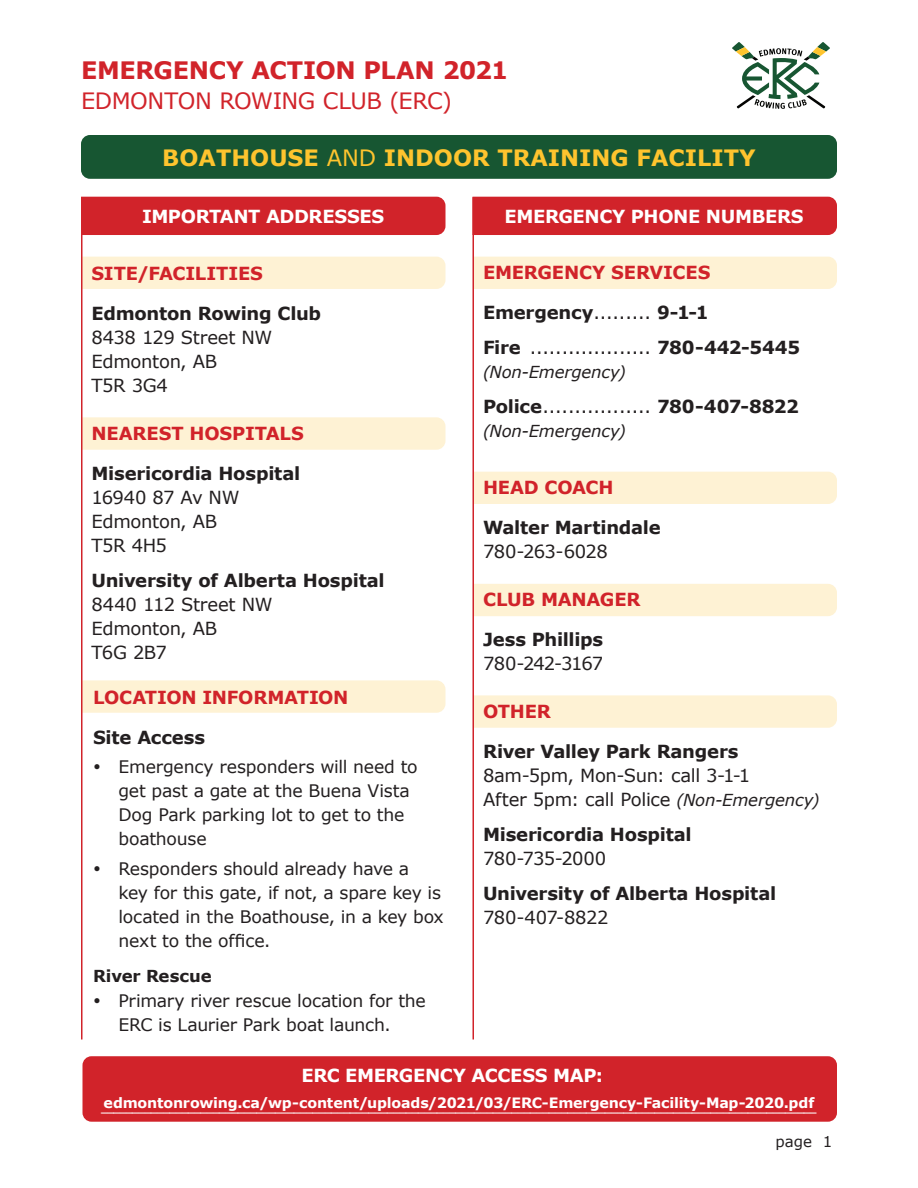
<style>
.page{position:relative;width:918px;height:1188px;background:#fff}
.page>*{position:absolute;margin:0;border:0;box-sizing:border-box;transform-origin:0 0}
.t1{font:700 24px "Verdana";letter-spacing:-.015em;color:#d1232a}
.t2{font:700 22.5px "Verdana";color:#fec42e}
.t3{font:22.5px "Verdana";letter-spacing:-.015em;color:#d1232a}
.t4{font:700 18px "Verdana";letter-spacing:-.015em;color:#231f20}
.t5{font:18px "Verdana";letter-spacing:-.02em;color:#231f20}
.t6{font:700 18px "Verdana";letter-spacing:-.01em;color:#d1232a}
.t7{font:700 18px "Verdana";letter-spacing:-.02em;color:#fff}
.t8{font:18px "Verdana";letter-spacing:-.055em;color:#231f20}
.t9{font:17.25px/24px "Verdana";letter-spacing:-.015em;color:#231f20}
.t10{font:italic 16.5px "Verdana";letter-spacing:-.01em;color:#231f20}
.t11{font:700 16.5px "Verdana";letter-spacing:-.005em;color:#231f20}
.t12{font:15px "Verdana";color:#231f20}
.t13{font:700 14.25px "Verdana";letter-spacing:-.015em;color:#fff}
.t14{font:700 9px "Verdana";color:#fff}
.s1{font-weight:400}
.s2{font-weight:700}
.s3{font-style:italic;font-size:16.5px}
</style>
<div class="page">
<svg style="left:732px;top:42px;width:98px;height:67px"></svg>
<div style="left:474px;top:695px;width:363px;height:33px;background:#fef2d4"></div>
<div style="left:474px;top:584px;width:363px;height:32px;background:#fef2d4"></div>
<div style="left:474px;top:472px;width:363px;height:32px;background:#fef2d4"></div>
<div style="left:474px;top:257px;width:363px;height:32px;background:#fef2d4"></div>
<div style="left:82px;top:680px;width:364px;height:33px;background:#fef2d4"></div>
<div style="left:82px;top:257px;width:364px;height:32px;background:#fef2d4"></div>
<div style="left:82px;top:417px;width:364px;height:33px;background:#fef2d4"></div>
<div style="left:82px;top:197px;width:364px;height:38px;background:#d1232a"></div>
<div style="left:474px;top:197px;width:363px;height:38px;background:#d1232a"></div>
<hr style="left:81px;top:197px;width:1px;height:843px;background:#d1232a">
<div style="left:81px;top:135px;width:756px;height:44px;background:#175632;border-radius:9px"></div>
<hr style="left:472px;top:197px;width:2px;height:843px;background:#d1232a">
<div style="left:82px;top:1056px;width:755px;height:66px;background:#d1232a;border-radius:9px"></div>
<h1 class="t1" style="left:81px;top:54px;width:429px">EMERGENCY ACTION PLAN 2021</h1>
<h2 class="t3" style="left:81px;top:86px;width:373px">EDMONTON ROWING CLUB (ERC)</h2>
<p class="t2" style="left:162px;top:143px;width:595px">BOATHOUSE <span class="s1">AND</span> INDOOR TRAINING FACILITY</p>
<p class="t7" style="left:142px;top:204px;width:244px">IMPORTANT ADDRESSES</p>
<p class="t6" style="left:92px;top:261px;width:173px">SITE/FACILITIES</p>
<p class="t4" style="left:92px;top:302px;width:231px">Edmonton Rowing Club</p>
<p class="t5" style="left:92px;top:326px;width:182px">8438 129 Street NW</p>
<p class="t5" style="left:92px;top:350px;width:127px">Edmonton, AB</p>
<p class="t5" style="left:92px;top:374px;width:78px">T5R 3G4</p>
<p class="t6" style="left:92px;top:422px;width:214px">NEAREST HOSPITALS</p>
<p class="t4" style="left:92px;top:462px;width:210px">Misericordia Hospital</p>
<p class="t5" style="left:92px;top:486px;width:150px">16940 87 Av NW</p>
<p class="t5" style="left:92px;top:510px;width:127px">Edmonton, AB</p>
<p class="t5" style="left:92px;top:534px;width:77px">T5R 4H5</p>
<p class="t4" style="left:92px;top:569px;width:295px">University of Alberta Hospital</p>
<p class="t5" style="left:92px;top:593px;width:183px">8440 112 Street NW</p>
<p class="t5" style="left:92px;top:617px;width:127px">Edmonton, AB</p>
<p class="t5" style="left:92px;top:641px;width:77px">T6G 2B7</p>
<p class="t6" style="left:93px;top:686px;width:257px">LOCATION INFORMATION</p>
<p class="t4" style="left:93px;top:726px;width:114px">Site Access</p>
<p class="t9" style="left:118px;top:755px;width:301px;text-indent:-26px">• Emergency responders will need to get past a gate at the Buena Vista<br>Dog Park parking lot to get to the boathouse</p>
<p class="t9" style="left:118px;top:857px;width:327px;text-indent:-26px">• Responders should already have a<br>key for this gate, if not, a spare key is located in the Boathouse, in a key box next to the office.</p>
<p class="t11" style="left:93px;top:965px;width:120px">River Rescue</p>
<p class="t9" style="left:93px;top:989px;width:334px;text-align:center">• Primary river rescue location for the<br>ERC is Laurier Park boat launch.</p>
<p class="t7" style="left:504px;top:204px;width:301px">EMERGENCY PHONE NUMBERS</p>
<p class="t6" style="left:483px;top:261px;width:229px">EMERGENCY SERVICES</p>
<p class="t4" style="left:483px;top:301px;width:227px">Emergency<span class="s1">.........</span> 9-1-1</p>
<p class="t5" style="left:483px;top:336px;width:319px"><span class="s2">Fire</span> ................... <span class="s2">780-442-5445</span></p>
<p class="t10" style="left:483px;top:361px;width:144px">(Non-Emergency)</p>
<p class="t4" style="left:483px;top:394px;width:318px">Police<span class="s1">.................</span> 780-407-8822</p>
<p class="t10" style="left:483px;top:420px;width:144px">(Non-Emergency)</p>
<p class="t6" style="left:483px;top:475px;width:132px">HEAD COACH</p>
<p class="t4" style="left:483px;top:516px;width:179px">Walter Martindale</p>
<p class="t5" style="left:483px;top:540px;width:126px">780-263-6028</p>
<p class="t6" style="left:483px;top:588px;width:159px">CLUB MANAGER</p>
<p class="t4" style="left:483px;top:628px;width:122px">Jess Phillips</p>
<p class="t8" style="left:483px;top:652px;width:122px">780-242-3167</p>
<p class="t6" style="left:483px;top:700px;width:69px">OTHER</p>
<p class="t4" style="left:483px;top:740px;width:257px">River Valley Park Rangers</p>
<p class="t5" style="left:483px;top:764px;width:269px">8am-5pm, Mon-Sun: call 3-1-1</p>
<p class="t5" style="left:483px;top:788px;width:338px">After 5pm: call Police <span class="s3">(Non-Emergency)</span></p>
<p class="t4" style="left:483px;top:823px;width:210px">Misericordia Hospital</p>
<p class="t5" style="left:483px;top:847px;width:125px">780-735-2000</p>
<p class="t4" style="left:483px;top:882px;width:295px">University of Alberta Hospital</p>
<p class="t5" style="left:483px;top:906px;width:127px">780-407-8822</p>
<p class="t7" style="left:301px;top:1064px;width:303px">ERC EMERGENCY ACCESS MAP:</p>
<p class="t13" style="left:104px;top:1093px;width:712px">edmontonrowing.ca/wp-content/uploads/2021/03/ERC-Emergency-Facility-Map-2020.pdf</p>
<p class="t14" style="left:101px;top:1103px;width:717px">___________________________________________________________________________________________________________________</p>
<p class="t12" style="left:776px;top:1132px;width:58px">page 1</p>
</div>
